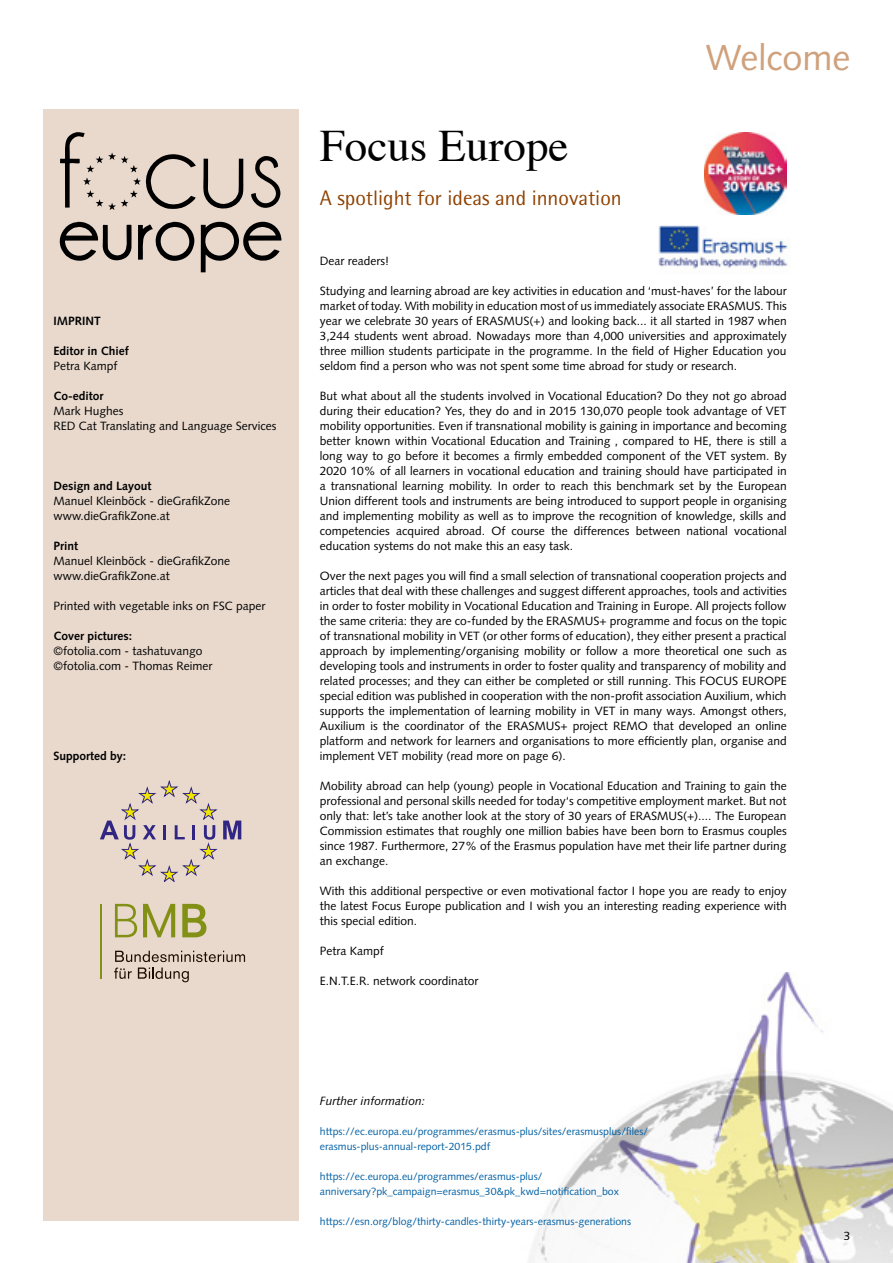
<style>
.page{position:relative;width:893px;height:1263px;background:#fff}
.page>*{position:absolute;margin:0;border:0;box-sizing:border-box;transform-origin:0 0}
.t1{font:45px "Times";color:#000}
.Article_-_Ueberschri{font:36px "Syntax LT Std";color:#cfa17c}
.Article_Projects_Sub{font:21px "Rotis Semi Sans";color:#8f4100}
.Fliesstext{font:12px/15px "Syntax LT Std";color:#000;text-align:justify}
.Fliesstext-2{font:700 12px "Syntax LT Std";color:#000}
.Fliesstext-3{font:italic 12px "Syntax LT Std";color:#000}
.Fliesstext-4{font:10.5px/15px "Syntax LT Std";color:#0060a4}
</style>
<div class="page">
<div style="left:43px;top:109px;width:255px;height:1111px;background:#e9d9cd"></div>
<img style="left:529px;top:973px;width:364px;height:290px">
<svg style="left:100px;top:781px;width:117px;height:101px"></svg>
<svg style="left:223px;top:820px;width:18px;height:19px"></svg>
<img style="left:658px;top:225px;width:131px;height:49px">
<img style="left:704px;top:132px;width:83px;height:83px">
<svg style="left:59px;top:132px;width:222px;height:140px"></svg>
<p class="Fliesstext-2" style="left:53px;top:314px;width:49px">IMPRINT</p>
<p class="Fliesstext-2" style="left:53px;top:344px;width:77px">Editor in Chief</p>
<p class="Fliesstext" style="left:53px;top:358px;width:66px">Petra Kampf</p>
<p class="Fliesstext-2" style="left:53px;top:389px;width:52px">Co-editor</p>
<p class="Fliesstext" style="left:53px;top:403px;width:72px">Mark Hughes</p>
<p class="Fliesstext" style="left:53px;top:418px;width:225px">RED Cat Translating and Language Services</p>
<p class="Fliesstext-2" style="left:53px;top:479px;width:100px">Design and Layout</p>
<p class="Fliesstext" style="left:53px;top:493px;width:178px">Manuel Kleinböck - dieGrafikZone</p>
<p class="Fliesstext" style="left:53px;top:508px;width:118px">www.dieGrafikZone.at</p>
<p class="Fliesstext-2" style="left:53px;top:539px;width:26px">Print</p>
<p class="Fliesstext" style="left:53px;top:553px;width:178px">Manuel Kleinböck - dieGrafikZone</p>
<p class="Fliesstext" style="left:53px;top:568px;width:118px">www.dieGrafikZone.at</p>
<p class="Fliesstext" style="left:53px;top:598px;width:214px">Printed with vegetable inks on FSC paper</p>
<p class="Fliesstext-2" style="left:53px;top:629px;width:80px">Cover pictures:</p>
<p class="Fliesstext" style="left:53px;top:643px;width:150px">©fotolia.com - tashatuvango</p>
<p class="Fliesstext" style="left:53px;top:658px;width:160px">©fotolia.com - Thomas Reimer</p>
<p class="Fliesstext-2" style="left:53px;top:749px;width:74px">Supported by:</p>
<p class="t1" style="left:320px;top:104px;width:250px">Focus Europe</p>
<p class="Article_Projects_Sub" style="left:320px;top:186px;width:303px">A spotlight for ideas and innovation</p>
<p class="Article_-_Ueberschri" style="left:706px;top:36px;width:146px">Welcome</p>
<p class="Fliesstext" style="left:320px;top:253px;width:71px">Dear readers!</p>
<p class="Fliesstext" style="left:320px;top:283px;width:468px">Studying and learning abroad are key activities in education and ‘must-haves’ for the labour market of today. With mobility in education most of us immediately associate ERASMUS. This year we celebrate 30 years of ERASMUS(+) and looking back... it all started in 1987 when 3,244 students went abroad. Nowadays more than 4,000 universities and approximately three million students participate in the programme. In the field of Higher Education you seldom find a person who was not spent some time abroad for study or research.</p>
<p class="Fliesstext" style="left:320px;top:388px;width:468px">But what about all the students involved in Vocational Education? Do they not go abroad during their education? Yes, they do and in 2015 130,070 people took advantage of VET mobility opportunities. Even if transnational mobility is gaining in importance and becoming better known within Vocational Education and Training , compared to HE, there is still a long way to go before it becomes a firmly embedded component of the VET system. By 2020 10% of all learners in vocational education and training should have participated in a transnational learning mobility. In order to reach this benchmark set by the European Union different tools and instruments are being introduced to support people in organising and implementing mobility as well as to improve the recognition of knowledge, skills and competencies acquired abroad. Of course the differences between national vocational education systems do not make this an easy task.</p>
<p class="Fliesstext" style="left:320px;top:568px;width:468px">Over the next pages you will find a small selection of transnational cooperation projects and articles that deal with these challenges and suggest different approaches, tools and activities in order to foster mobility in Vocational Education and Training in Europe. All projects follow the same criteria: they are co-funded by the ERASMUS+ programme and focus on the topic of transnational mobility in VET (or other forms of education), they either present a practical approach by implementing/organising mobility or follow a more theoretical one such as developing tools and instruments in order to foster quality and transparency of mobility and related processes; and they can either be completed or still running. This FOCUS EUROPE special edition was published in cooperation with the non-profit association Auxilium, which supports the implementation of learning mobility in VET in many ways. Amongst others, Auxilium is the coordinator of the ERASMUS+ project REMO that developed an online platform and network for learners and organisations to more efficiently plan, organise and implement VET mobility (read more on page 6).</p>
<p class="Fliesstext" style="left:320px;top:778px;width:468px">Mobility abroad can help (young) people in Vocational Education and Training to gain the professional and personal skills needed for today‘s competitive employment market. But not only that: let’s take another look at the story of 30 years of ERASMUS(+).... The European Commission estimates that roughly one million babies have been born to Erasmus couples since 1987. Furthermore, 27% of the Erasmus population have met their life partner during an exchange.</p>
<p class="Fliesstext" style="left:320px;top:883px;width:468px">With this additional perspective or even motivational factor I hope you are ready to enjoy the latest Focus Europe publication and I wish you an interesting reading experience with this special edition.</p>
<p class="Fliesstext" style="left:320px;top:943px;width:66px">Petra Kampf</p>
<p class="Fliesstext" style="left:320px;top:973px;width:160px">E.N.T.E.R. network coordinator</p>
<p class="Fliesstext-3" style="left:320px;top:1094px;width:107px">Further information:</p>
<p class="Fliesstext-4" style="left:320px;top:1124px;width:330px">https://ec.europa.eu/programmes/erasmus-plus/sites/erasmusplus/files/ erasmus-plus-annual-report-2015.pdf</p>
<p class="Fliesstext-4" style="left:320px;top:1169px;width:301px">https://ec.europa.eu/programmes/erasmus-plus/ anniversary?pk_campaign=erasmus_30&amp;pk_kwd=notification_box</p>
<p class="Fliesstext-4" style="left:320px;top:1214px;width:313px">https://esn.org/blog/thirty-candles-thirty-years-erasmus-generations</p>
<p class="Fliesstext" style="left:844px;top:1228px;width:8px">3</p>
</div>
